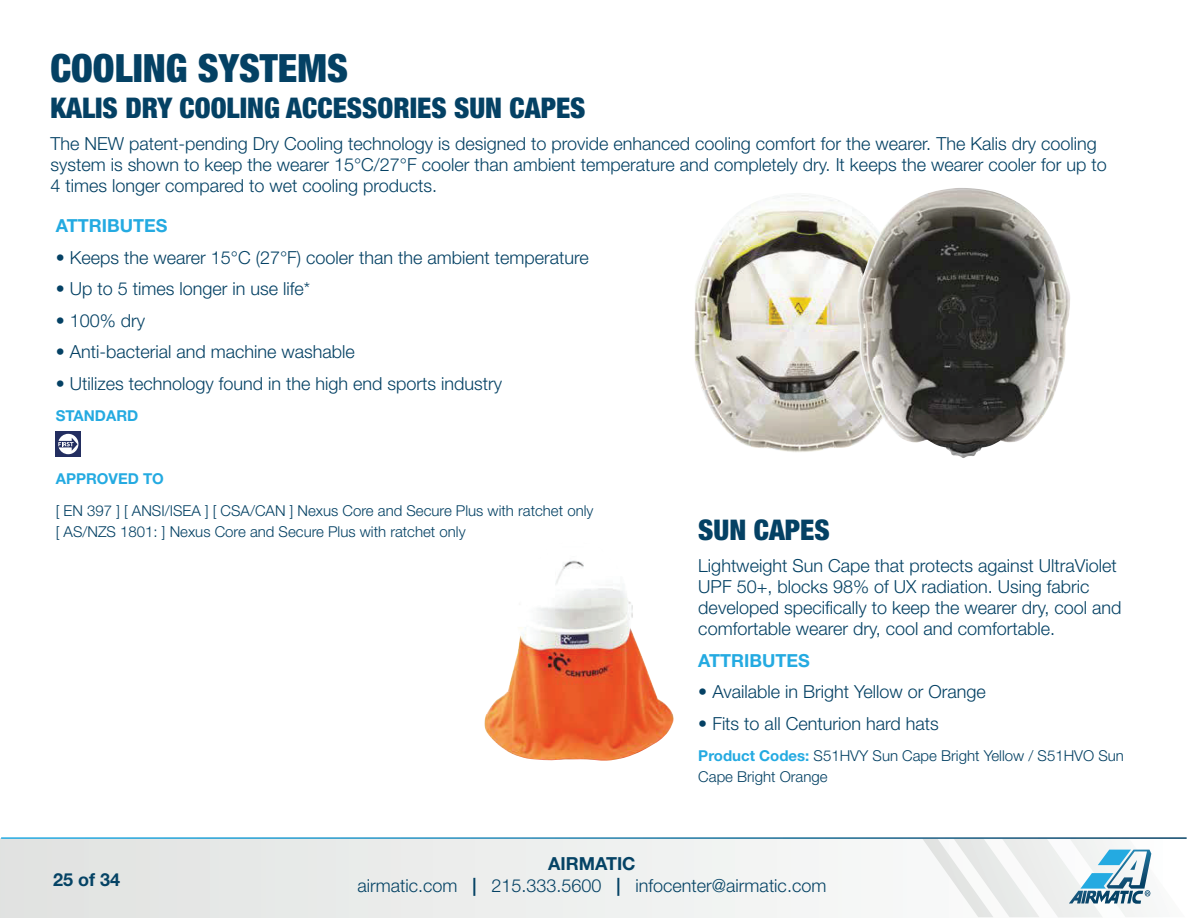
<style>
.page{position:relative;width:1188px;height:918px;background:#fff}
.page>*{position:absolute;margin:0;border:0;box-sizing:border-box;transform-origin:0 0}
.t1{font:900 condensed 39px "Helvetica Neue";color:#044164}
.t2{font:900 condensed 28.5px "Helvetica Neue";color:#044164}
.t3{font:300 18px/21px "Helvetica Neue";color:#044164}
.t4{font:300 18px "Helvetica Neue";color:#054365}
.t5{font:700 18px "Helvetica Neue LT Std";color:#24aae1}
.t6{font:700 18px "Helvetica Neue LT Std";color:#054365}
.t7{font:300 15px/21px "Helvetica Neue";color:#044164}
.t8{font:700 15px "Helvetica Neue LT Std";color:#24aae1}
.s1{font-family:"Helvetica Neue LT Std";font-weight:700;color:#24aae1}
.s2{font-family:"Helvetica Neue LT Std";font-weight:700}
.s3{color:#044164}
</style>
<div class="page">
<img style="left:695px;top:195px;width:162px;height:257px">
<div style="left:56px;top:431px;width:25px;height:26px;background:#232e60"></div>
<svg style="left:58px;top:434px;width:20px;height:20px"></svg>
<img style="left:857px;top:188px;width:213px;height:270px">
<img style="left:484px;top:560px;width:190px;height:201px">
<div style="left:0;top:838px;width:1186px;height:79px;background:#ecedec"></div>
<svg style="left:922px;top:839px;width:263px;height:78px"></svg>
<hr style="left:1px;top:837px;width:1186px;height:2px;background:#fff">
<h1 class="t1" style="left:50px;top:44px;width:299px">COOLING SYSTEMS</h1>
<h2 class="t2" style="left:50px;top:90px;width:537px">KALIS DRY COOLING ACCESSORIES SUN CAPES</h2>
<p class="t3" style="left:50px;top:132px;width:1058px">The NEW patent-pending Dry Cooling technology is designed to provide enhanced cooling comfort for the wearer. The Kalis dry cooling system is shown to keep the wearer 15°C/27°F cooler than ambient temperature and completely dry. It keeps the wearer cooler for up to<br>4 times longer compared to wet cooling products.</p>
<p class="t5" style="left:56px;top:215px;width:113px">ATTRIBUTES</p>
<p class="t3" style="left:56px;top:246px;width:534px">• Keeps the wearer 15°C (27°F) cooler than the ambient temperature</p>
<p class="t3" style="left:56px;top:278px;width:256px">• Up to 5 times longer in use life*</p>
<p class="t3" style="left:56px;top:309px;width:91px">• 100% dry</p>
<p class="t3" style="left:56px;top:341px;width:301px">• Anti-bacterial and machine washable</p>
<p class="t3" style="left:56px;top:372px;width:448px">• Utilizes technology found in the high end sports industry</p>
<p class="t8" style="left:56px;top:406px;width:84px">STANDARD</p>
<p class="t8" style="left:56px;top:469px;width:110px">APPROVED TO</p>
<p class="t7" style="left:56px;top:499px;width:539px">[ EN 397 ] [ ANSI/ISEA ] [ CSA/CAN ] Nexus Core and Secure Plus with ratchet only [ AS/NZS 1801: ] Nexus Core and Secure Plus with ratchet only</p>
<p class="t6" style="left:548px;top:853px;width:89px">AIRMATIC</p>
<h2 class="t2" style="left:698px;top:513px;width:133px">SUN CAPES</h2>
<p class="t3" style="left:698px;top:555px;width:425px">Lightweight Sun Cape that protects against UltraViolet UPF 50+, blocks 98% of UX radiation. Using fabric developed specifically to keep the wearer dry, cool and comfortable wearer dry, cool and comfortable.</p>
<p class="t5" style="left:698px;top:649px;width:113px">ATTRIBUTES</p>
<p class="t3" style="left:698px;top:681px;width:289px">• Available in Bright Yellow or Orange</p>
<p class="t3" style="left:698px;top:712px;width:242px">• Fits to all Centurion hard hats</p>
<p class="t7" style="left:698px;top:745px;width:427px"><span class="s1">Product Codes:</span> S51HVY Sun Cape Bright Yellow / S51HVO Sun<br>Cape Bright Orange</p>
<p class="t6" style="left:53px;top:868px;width:69px">25 of 34</p>
<p class="t4" style="left:357px;top:875px;width:470px">airmatic.com <span class="s2">|</span> <span class="s3">215.333.5600</span> <span class="s2">|</span> infocenter@airmatic.com</p>
</div>
